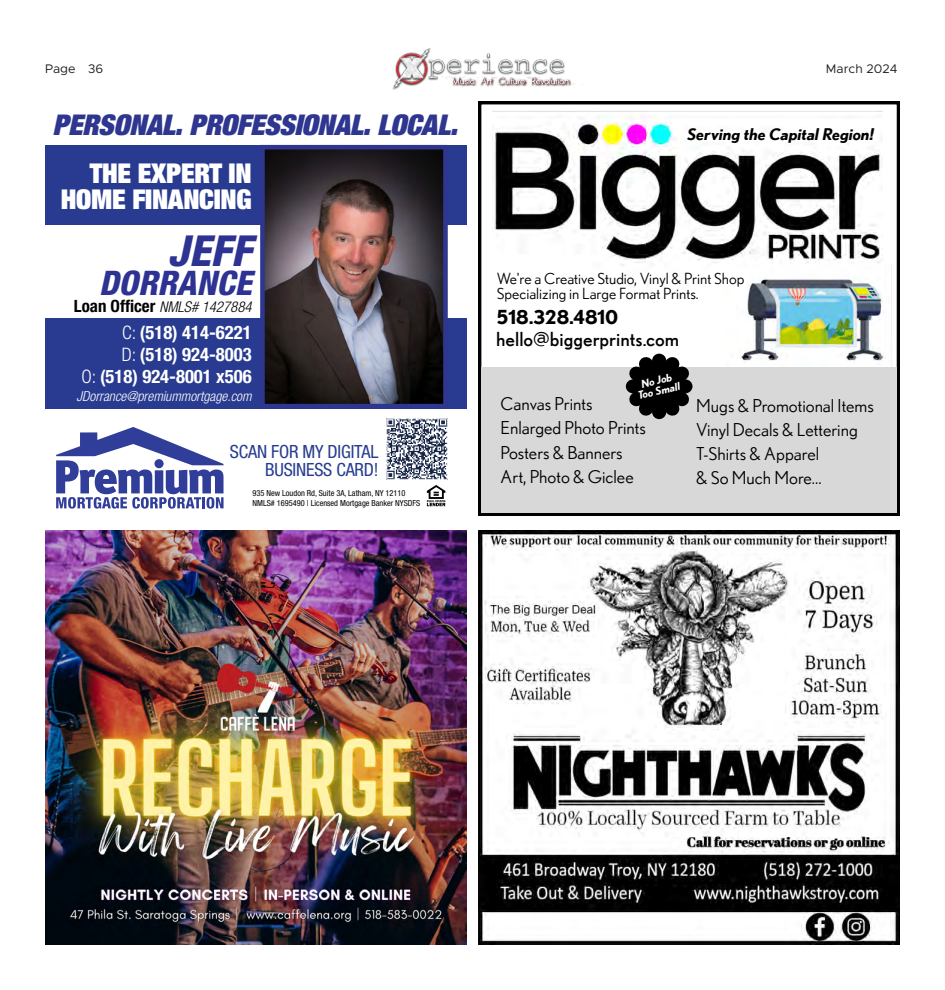
<style>
.page{position:relative;width:945px;height:990px;background:#fff}
.page>*{position:absolute;margin:0;border:0;box-sizing:border-box;transform-origin:0 0}
.t1{font:italic 800 condensed 42.75px "Helvetica Neue";color:#2d3293}
.t2{font:italic 800 condensed 33.88px "Helvetica Neue";color:#2d3293}
.t3{font:italic 900 expanded 28.62px "Helvetica Neue";letter-spacing:-.01em;color:#2e3690}
.t4{font:900 expanded 27.38px/26px "Helvetica Neue";letter-spacing:-.01em;color:#fff;text-align:right}
.t5{font:19.25px "Nobel";color:#000}
.t6{font:700 19.25px "Nobel";color:#000}
.t7{font:700 condensed 18.62px/22px "Helvetica Neue";color:#fff;text-align:right}
.t8{font:condensed 18.25px/18.2px "Helvetica Neue";letter-spacing:-.01em;color:#273d90;text-align:right}
.t9{font:17.62px/24.1px "Nobel";color:#000}
.t10{font:italic 700 16.12px "Nobel";color:#000}
.t11{font:15.25px/15.2px "Nobel";color:#000}
.t12{font:italic 300 condensed 14.88px "Helvetica Neue";color:#000}
.t13{font:italic 300 condensed 13.75px "Helvetica Neue";color:#fff}
.t14{font:12.5px "Metropolis";color:#231f20}
.t15{font:italic 700 10.75px/10.8px "Nobel";color:#fff;text-align:center}
.t16{font:condensed 8.38px/10px "Helvetica Neue";color:#000}
.s1{font-weight:700;font-style:normal;font-size:17px}
.s2{font-weight:300}
</style>
<div class="page">
<img style="left:392px;top:49px;width:191px;height:41px">
<img style="left:45px;top:531px;width:422px;height:414px">
<svg style="left:478px;top:101px;width:422px;height:415px"></svg>
<img style="left:492px;top:101px;width:390px;height:186px">
<img style="left:719px;top:264px;width:181px;height:103px">
<div style="left:482px;top:367px;width:415px;height:146px;background:#d8d8d8"></div>
<svg style="left:626px;top:354px;width:66px;height:65px"></svg>
<img style="left:478px;top:531px;width:422px;height:414px">
<div style="left:45px;top:145px;width:422px;height:80px;background:#283b90"></div>
<div style="left:45px;top:318px;width:422px;height:90px;background:#283b90"></div>
<img style="left:266px;top:151px;width:176px;height:251px">
<div style="left:260px;top:145px;width:188px;height:263px;border:5px solid #2e3690"></div>
<img style="left:388px;top:420px;width:58px;height:58px">
<div style="left:386px;top:418px;width:62px;height:62px;border:1px solid #fff"></div>
<svg style="left:56px;top:427px;width:168px;height:82px"></svg>
<svg style="left:427px;top:485px;width:18px;height:21px"></svg>
<p class="t14" style="left:45px;top:61px;width:60px">Page 36</p>
<p class="t14" style="left:826px;top:61px;width:73px">March 2024</p>
<p class="t3" style="left:52px;top:107px;width:407px">PERSONAL. PROFESSIONAL. LOCAL.</p>
<p class="t4" style="left:61px;top:160px;width:192px">THE EXPERT IN<br>HOME FINANCING</p>
<p class="t1" style="left:168px;top:225px;width:85px">JEFF</p>
<p class="t2" style="left:99px;top:262px;width:154px">DORRANCE</p>
<p class="t12" style="left:74px;top:298px;width:179px"><span class="s1">Loan Officer</span> NMLS# 1427884</p>
<p class="t7" style="left:82px;top:321px;width:172px"><span class="s2">C:</span> (518) 414-6221<br><span class="s2">D:</span> (518) 924-8003<br><span class="s2">O:</span> (518) 924-8001 x506</p>
<p class="t13" style="left:76px;top:388px;width:177px">JDorrance@premiummortgage.com</p>
<p class="t8" style="left:230px;top:442px;width:150px">SCAN FOR MY DIGITAL<br>BUSINESS CARD!</p>
<p class="t16" style="left:252px;top:488px;width:169px">935 New Loudon Rd, Suite 3A, Latham, NY 12110<br>NMLS# 1695490 | Licensed Mortgage Banker NYSDFS</p>
<p class="t10" style="left:688px;top:124px;width:188px">Serving the Capital Region!</p>
<p class="t11" style="left:497px;top:271px;width:249px">We're a Creative Studio, Vinyl &amp; Print Shop<br>Specializing in Large Format Prints.</p>
<p class="t5" style="left:496px;top:328px;width:184px">hello@biggerprints.com</p>
<p class="t6" style="left:497px;top:306px;width:123px">518.328.4810</p>
<p class="t15" style="left:635px;top:380px;width:44px;rotate:-13deg">No Job<br>Too Small</p>
<p class="t9" style="left:501px;top:392px;width:147px">Canvas Prints<br>Enlarged Photo Prints<br>Posters &amp; Banners<br>Art, Photo &amp; Giclee</p>
<p class="t9" style="left:696px;top:393px;width:179px">Mugs &amp; Promotional Items<br>Vinyl Decals &amp; Lettering<br>T-Shirts &amp; Apparel<br>&amp; So Much More...</p>
</div>
